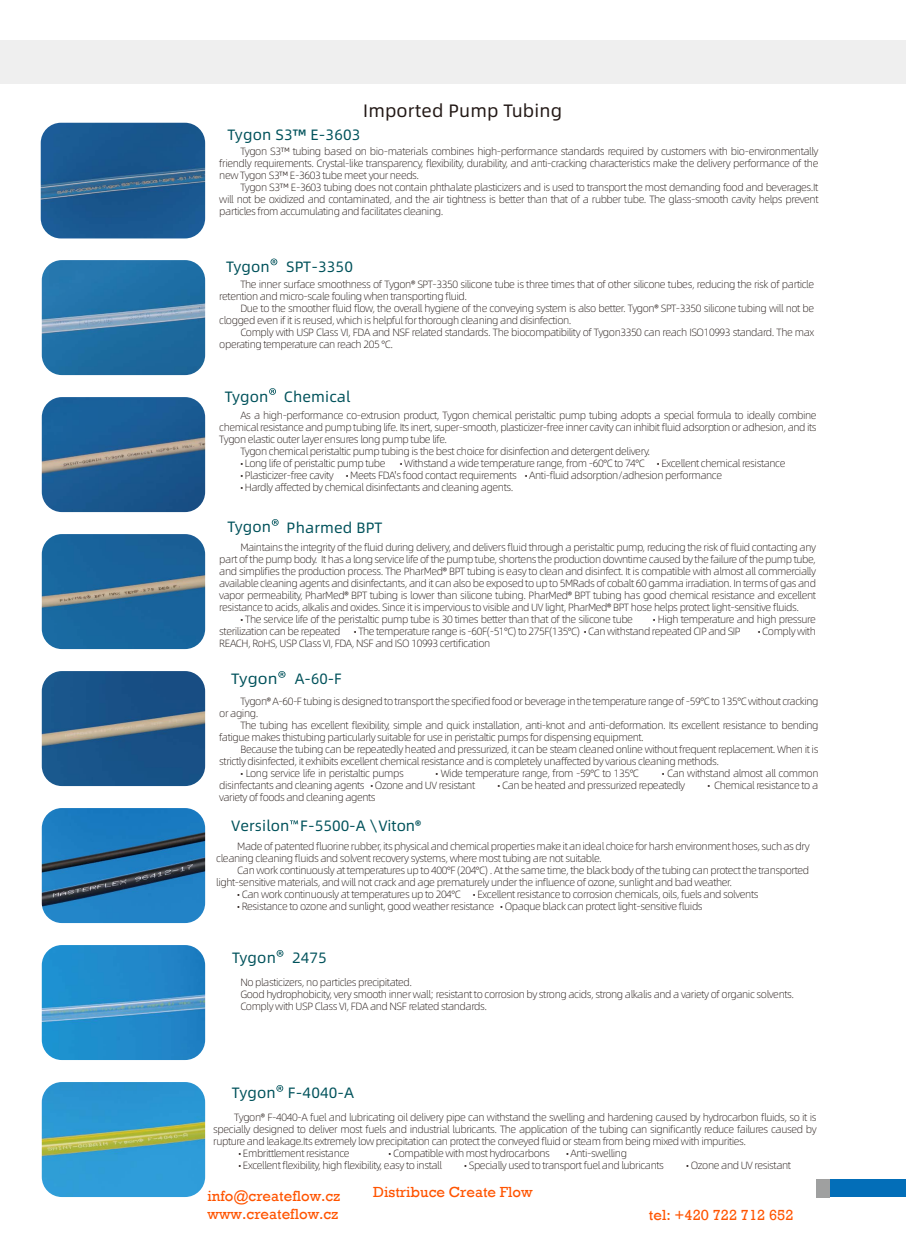
<style>
.page{position:relative;width:906px;height:1238px;background:#fff}
.page>*{position:absolute;margin:0;border:0;box-sizing:border-box;transform-origin:0 0}
.t1{font:18px "Alibaba Pu Hui Ti R";letter-spacing:.01em;color:#221815}
.t2{font:15px "Alibaba Pu Hui Ti R";letter-spacing:.01em;color:#00525b}
.t3{font:15px/18px "Rockwell";color:#ff5400}
.t4{font:15px "Alibaba Pu Hui Ti R";letter-spacing:.01em;color:#00525b;scale:1.06 1}
.t5{font:10.5px/12px "Alibaba Pu Hui Ti L";letter-spacing:-.04em;color:#221815}
</style>
<div class="page">
<div style="left:829px;top:1179px;width:77px;height:18px;background:#036eb8"></div>
<div style="left:816px;top:1179px;width:13px;height:18px;background:#9fa0a0"></div>
<div style="left:0;top:40px;width:905px;height:43px;background:#efefef"></div>
<svg style="left:270px;top:258px;width:7px;height:7px"></svg>
<svg style="left:269px;top:388px;width:7px;height:7px"></svg>
<svg style="left:272px;top:519px;width:7px;height:7px"></svg>
<svg style="left:278px;top:671px;width:7px;height:7px"></svg>
<svg style="left:277px;top:950px;width:6px;height:6px"></svg>
<svg style="left:276px;top:1085px;width:7px;height:6px"></svg>
<svg style="left:290px;top:820px;width:8px;height:4px"></svg>
<img style="left:41px;top:123px;width:164px;height:115px">
<img style="left:42px;top:260px;width:163px;height:115px">
<img style="left:42px;top:397px;width:163px;height:115px">
<img style="left:42px;top:534px;width:163px;height:115px">
<img style="left:42px;top:671px;width:163px;height:115px">
<img style="left:42px;top:808px;width:163px;height:115px">
<img style="left:42px;top:945px;width:163px;height:115px">
<img style="left:42px;top:1082px;width:163px;height:115px">
<h1 class="t1" style="left:363px;top:97px;width:200px">Imported Pump Tubing</h1>
<h2 class="t2" style="left:227px;top:123px;width:134px">Tygon S3™ E-3603</h2>
<p class="t5" style="left:219px;top:144px;width:600px;text-align:justify;text-indent:21px">Tygon S3™ tubing based on bio-materials combines high-performance standards required by customers with bio-environmentally friendly requirements. Crystal-like transparency, flexibility, durability, and anti-cracking characteristics make the delivery performance of the new Tygon S3™ E-3603 tube meet your needs.</p>
<p class="t5" style="left:219px;top:180px;width:600px;text-align:justify;text-indent:21px">Tygon S3™ E-3603 tubing does not contain phthalate plasticizers and is used to transport the most demanding food and beverages.It will not be oxidized and contaminated, and the air tightness is better than that of a rubber tube. The glass-smooth cavity helps prevent particles from accumulating and facilitates cleaning.</p>
<h2 class="t2" style="left:286px;top:255px;width:68px">SPT-3350</h2>
<p class="t5" style="left:219px;top:278px;width:596px;text-indent:21px">The inner surface smoothness of Tygon® SPT-3350 silicone tube is three times that of other silicone tubes, reducing the risk of particle retention and micro-scale fouling when transporting fluid.</p>
<p class="t5" style="left:219px;top:302px;width:596px;text-indent:21px">Due to the smoother fluid flow, the overall hygiene of the conveying system is also better. Tygon® SPT-3350 silicone tubing will not be clogged even if it is reused, which is helpful for thorough cleaning and disinfection.</p>
<p class="t5" style="left:219px;top:326px;width:596px;text-indent:21px">Comply with USP Class VI, FDA and NSF related standards. The biocompatibility of Tygon3350 can reach ISO10993 standard. The max operating temperature can reach 205 ℃.</p>
<h2 class="t2" style="left:226px;top:255px;width:45px">Tygon</h2>
<h2 class="t2" style="left:284px;top:385px;width:68px">Chemical</h2>
<p class="t5" style="left:240px;top:408px;width:578px">As a high-performance co-extrusion product, Tygon chemical peristaltic pump tubing adopts a special formula to ideally combine</p>
<p class="t5" style="left:219px;top:420px;width:599px">chemical resistance and pump tubing life. Its inert, super-smooth, plasticizer-free inner cavity can inhibit fluid adsorption or adhesion, and its</p>
<p class="t5" style="left:219px;top:432px;width:229px">Tygon elastic outer layer ensures long pump tube life.</p>
<p class="t5" style="left:240px;top:444px;width:411px">Tygon chemical peristaltic pump tubing is the best choice for disinfection and detergent delivery.</p>
<p class="t5" style="left:240px;top:456px;width:147px">• Long life of peristaltic pump tube</p>
<p class="t5" style="left:400px;top:456px;width:387px">• Withstand a wide temperature range, from -60°C to 74°C • Excellent chemical resistance</p>
<p class="t5" style="left:240px;top:468px;width:483px">• Plasticizer-free cavity • Meets FDA's food contact requirements • Anti-fluid adsorption/adhesion performance</p>
<p class="t5" style="left:240px;top:480px;width:275px">• Hardly affected by chemical disinfectants and cleaning agents.</p>
<h2 class="t2" style="left:225px;top:385px;width:45px">Tygon</h2>
<h2 class="t2" style="left:287px;top:517px;width:97px">Pharmed BPT</h2>
<p class="t5" style="left:219px;top:540px;width:598px;text-align:justify;text-indent:21px">Maintains the integrity of the fluid during delivery, and delivers fluid through a peristaltic pump, reducing the risk of fluid contacting any part of the pump body. It has a long service life of the pump tube, shortens the production downtime caused by the failure of the pump tube, and simplifies the production process. The PharMed® BPT tubing is easy to clean and disinfect. It is compatible with almost all commercially available cleaning agents and disinfectants, and it can also be exposed to up to 5MRads of cobalt 60 gamma irradiation. In terms of gas and vapor permeability, PharMed® BPT tubing is lower than silicone tubing. PharMed® BPT tubing has good chemical resistance and excellent resistance to acids, alkalis and oxides. Since it is impervious to visible and UV light, PharMed® BPT hose helps protect light-sensitive fluids.</p>
<p class="t5" style="left:240px;top:612px;width:394px">• The service life of the peristaltic pump tube is 30 times better than that of the silicone tube</p>
<p class="t5" style="left:653px;top:612px;width:165px">• High temperature and high pressure</p>
<p class="t5" style="left:219px;top:624px;width:123px">sterilization can be repeated</p>
<p class="t5" style="left:354px;top:624px;width:388px">• The temperature range is -60F(-51℃) to 275F(135℃) • Can withstand repeated CIP and SIP</p>
<p class="t5" style="left:758px;top:624px;width:59px">• Comply with</p>
<p class="t5" style="left:219px;top:636px;width:272px">REACH, RoHS, USP Class VI, FDA, NSF and ISO 10993 certification</p>
<h2 class="t2" style="left:295px;top:667px;width:49px">A-60-F</h2>
<p class="t5" style="left:219px;top:694px;width:600px;text-indent:21px">Tygon® A-60-F tubing is designed to transport the specified food or beverage in the temperature range of -59°C to 135°C without cracking or aging.</p>
<p class="t5" style="left:219px;top:718px;width:601px;text-indent:21px">The tubing has excellent flexibility, simple and quick installation, anti-knot and anti-deformation. Its excellent resistance to bending fatigue makes thistubing particularly suitable for use in peristaltic pumps for dispensing equipment.</p>
<p class="t5" style="left:219px;top:742px;width:600px;text-indent:21px">Because the tubing can be repeatedly heated and pressurized, it can be steam cleaned online without frequent replacement. When it is strictly disinfected, it exhibits excellent chemical resistance and is completely unaffected by various cleaning methods.</p>
<p class="t5" style="left:240px;top:766px;width:165px">• Long service life in peristaltic pumps</p>
<p class="t5" style="left:435px;top:766px;width:205px">• Wide temperature range, from -59°C to 135°C</p>
<p class="t5" style="left:662px;top:766px;width:158px">• Can withstand almost all common</p>
<p class="t5" style="left:219px;top:778px;width:257px">disinfectants and cleaning agents • Ozone and UV resistant</p>
<p class="t5" style="left:497px;top:778px;width:189px">• Can be heated and pressurized repeatedly</p>
<p class="t5" style="left:707px;top:778px;width:112px">• Chemical resistance to a</p>
<p class="t5" style="left:219px;top:790px;width:158px">variety of foods and cleaning agents</p>
<h2 class="t2" style="left:227px;top:516px;width:45px">Tygon</h2>
<h2 class="t4" style="left:231px;top:668px;width:45px">Tygon</h2>
<h2 class="t2" style="left:300px;top:814px;width:122px">F-5500-A \ Viton®</h2>
<p class="t5" style="left:216px;top:839px;width:595px;text-indent:21px">Made of patented fluorine rubber, its physical and chemical properties make it an ideal choice for harsh environment hoses, such as dry cleaning cleaning fluids and solvent recovery systems, where most tubing are not suitable.</p>
<p class="t5" style="left:216px;top:863px;width:594px;text-indent:21px">Can work continuously at temperatures up to 400°F (204°C) . At the same time, the black body of the tubing can protect the transported light-sensitive materials, and will not crack and age prematurely under the influence of ozone, sunlight and bad weather.</p>
<p class="t5" style="left:237px;top:887px;width:522px">• Can work continuously at temperatures up to 204°C • Excellent resistance to corrosion chemicals, oils, fuels and solvents</p>
<p class="t5" style="left:237px;top:899px;width:467px">• Resistance to ozone and sunlight, good weather resistance • Opaque black can protect light-sensitive fluids</p>
<h2 class="t2" style="left:231px;top:815px;width:60px">Versilon</h2>
<h2 class="t2" style="left:292px;top:946px;width:36px">2475</h2>
<p class="t5" style="left:240px;top:975px;width:555px">No plasticizers, no particles precipitated.<br>Good hydrophobicity, very smooth inner wall; resistant to corrosion by strong acids, strong alkalis and a variety of organic solvents.<br>Comply with USP Class VI, FDA and NSF related standards.</p>
<h2 class="t2" style="left:232px;top:946px;width:45px">Tygon</h2>
<h2 class="t2" style="left:232px;top:1081px;width:124px">Tygon F-4040-A</h2>
<p class="t5" style="left:213px;top:1110px;width:605px;text-align:justify;text-indent:21px">Tygon® F-4040-A fuel and lubricating oil delivery pipe can withstand the swelling and hardening caused by hydrocarbon fluids, so it is specially designed to deliver most fuels and industrial lubricants. The application of the tubing can significantly reduce failures caused by rupture and leakage.Its extremely low precipitation can protect the conveyed fluid or steam from being mixed with impurities.</p>
<p class="t5" style="left:238px;top:1146px;width:113px">• Embrittlement resistance</p>
<p class="t5" style="left:388px;top:1146px;width:163px">• Compatible with most hydrocarbons</p>
<p class="t5" style="left:566px;top:1146px;width:62px">• Anti-swelling</p>
<p class="t5" style="left:238px;top:1158px;width:205px">• Excellent flexibility, high flexibility, easy to install</p>
<p class="t5" style="left:464px;top:1158px;width:201px">• Specially used to transport fuel and lubricants</p>
<p class="t5" style="left:686px;top:1158px;width:106px">• Ozone and UV resistant</p>
<h2 class="t3" style="left:207px;top:1187px;width:134px">info@createflow.cz www.createflow.cz</h2>
<h2 class="t3" style="left:373px;top:1183px;width:161px">Distribuce Create Flow</h2>
<h2 class="t3" style="left:649px;top:1205px;width:146px">tel: +420 722 712 652</h2>
</div>
